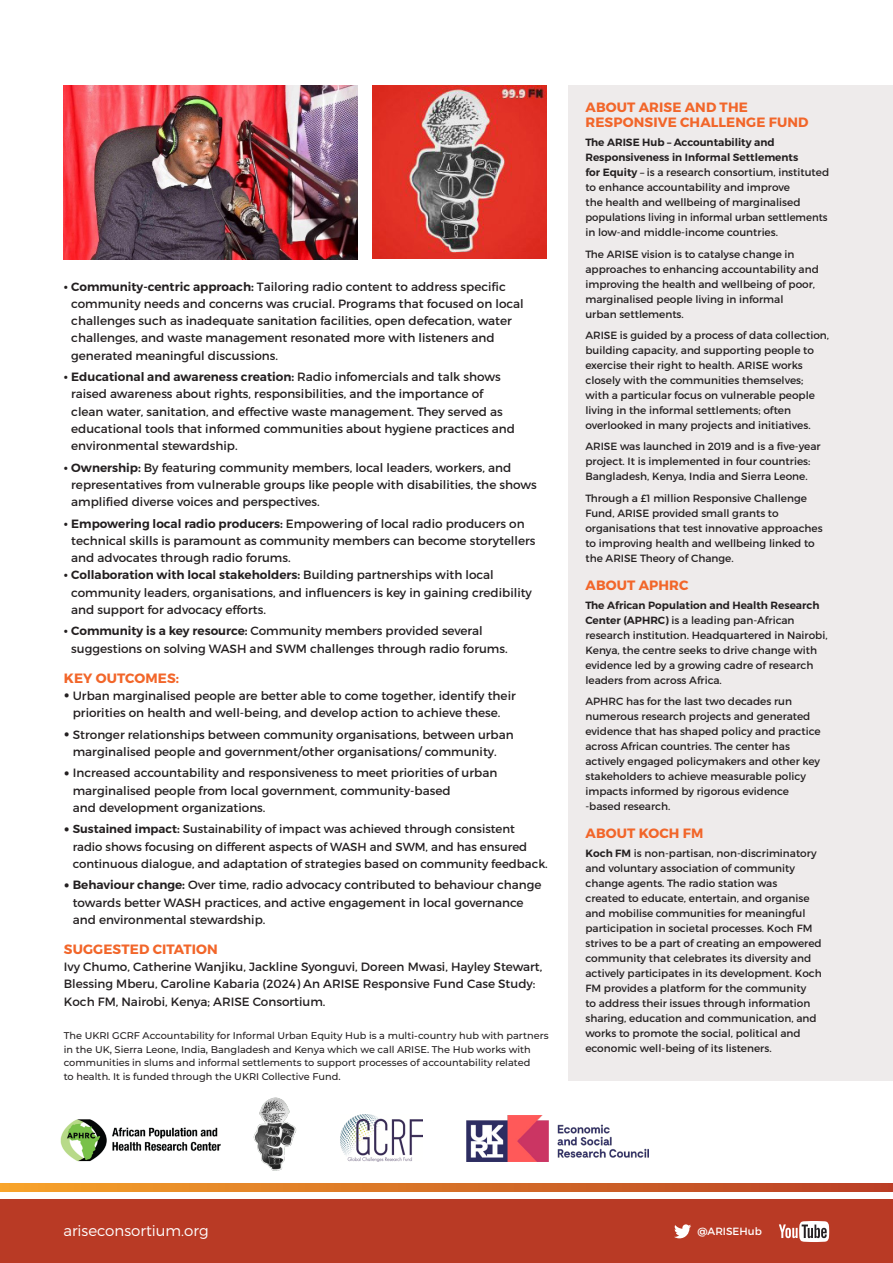
<style>
.page{position:relative;width:893px;height:1263px;background:#fff}
.page>*{position:absolute;margin:0;border:0;box-sizing:border-box;transform-origin:0 0}
.t1{font:300 15px "Montserrat";color:#fff}
.A_Head{font:700 13.5px/15px "Montserrat";letter-spacing:.01em;color:#f2662a}
.B_Head{font:12px/17.2px "Montserrat";color:#231f20}
.Body_Copy{font:12px/17.2px "Montserrat";color:#231f20}
.Body_Copy-2{font:11.7px/17.2px "Montserrat";color:#231f20}
.Body_Copy-3{font:10.5px/15px "Montserrat";color:#231f20}
.t2{font:10.5px "Montserrat";color:#fff}
.t3{font:500 9.75px/13.5px "Montserrat";color:#231f20}
.s1{font-weight:600;font-size:13.5px}
.s2{font-weight:600}
.s3{font-size:21px}
</style>
<div class="page">
<div style="left:0;top:1199px;width:893px;height:64px;background:#b93a25"></div>
<svg style="left:0;top:1183px;width:893px;height:9px;background:#d77027"></svg>
<svg style="left:779px;top:1221px;width:50px;height:21px"></svg>
<svg style="left:674px;top:1224px;width:17px;height:14px"></svg>
<div style="left:568px;top:85px;width:325px;height:995px;background:#eeebeb"></div>
<img style="left:340px;top:1114px;width:83px;height:47px">
<img style="left:466px;top:1115px;width:182px;height:46px">
<img style="left:253px;top:1097px;width:44px;height:74px">
<img style="left:60px;top:1119px;width:161px;height:43px">
<img style="left:64px;top:85px;width:293px;height:174px">
<img style="left:373px;top:85px;width:173px;height:174px">
<p class="B_Head" style="left:71px;top:278px;width:454px;text-indent:-7px"><span class="s1">•</span> <span class="s2">Community-centric approach:</span> Tailoring radio content to address specific community needs and concerns was crucial. Programs that focused on local challenges such as inadequate sanitation facilities, open defecation, water challenges, and waste management resonated more with listeners and generated meaningful discussions.</p>
<p class="B_Head" style="left:71px;top:368px;width:445px;text-indent:-7px"><span class="s1">•</span> <span class="s2">Educational and awareness creation:</span> Radio infomercials and talk shows raised awareness about rights, responsibilities, and the importance of clean water, sanitation, and effective waste management. They served as educational tools that informed communities about hygiene practices and environmental stewardship.</p>
<p class="B_Head" style="left:71px;top:459px;width:467px;text-indent:-7px"><span class="s1">•</span> <span class="s2">Ownership:</span> By featuring community members, local leaders, workers, and representatives from vulnerable groups like people with disabilities, the shows amplified diverse voices and perspectives.</p>
<p class="B_Head" style="left:71px;top:515px;width:466px;text-indent:-7px"><span class="s1">•</span> <span class="s2">Empowering local radio producers:</span> Empowering of local radio producers on technical skills is paramount as community members can become storytellers and advocates through radio forums.</p>
<p class="B_Head" style="left:71px;top:566px;width:462px;text-indent:-7px"><span class="s1">•</span> <span class="s2">Collaboration with local stakeholders:</span> Building partnerships with local community leaders, organisations, and influencers is key in gaining credibility and support for advocacy efforts.</p>
<p class="B_Head" style="left:71px;top:622px;width:438px;text-indent:-7px"><span class="s1">•</span> <span class="s2">Community is a key resource:</span> Community members provided several suggestions on solving WASH and SWM challenges through radio forums.</p>
<p class="A_Head" style="left:64px;top:670px;width:117px">KEY OUTCOMES:</p>
<p class="Body_Copy" style="left:64px;top:687px;width:454px;text-align:center"><span class="s3">•</span> Urban marginalised people are better able to come together, identify their priorities on health and well-being, and develop action to achieve these.</p>
<p class="Body_Copy" style="left:73px;top:726px;width:442px;text-indent:-9px"><span class="s3">•</span> Stronger relationships between community organisations, between urban marginalised people and government/other organisations/ community.</p>
<p class="Body_Copy" style="left:73px;top:764px;width:426px;text-indent:-9px"><span class="s3">•</span> Increased accountability and responsiveness to meet priorities of urban marginalised people from local government, community-based<br>and development organizations.</p>
<p class="Body_Copy-2" style="left:73px;top:820px;width:477px;text-indent:-9px"><span class="s3">•</span> <span class="s2">Sustained impact:</span> Sustainability of impact was achieved through consistent<br>radio shows focusing on different aspects of WASH and SWM, and has ensured continuous dialogue, and adaptation of strategies based on community feedback.</p>
<p class="Body_Copy" style="left:73px;top:876px;width:470px;text-indent:-9px"><span class="s3">•</span> <span class="s2">Behaviour change:</span> Over time, radio advocacy contributed to behaviour change towards better WASH practices, and active engagement in local governance and environmental stewardship.</p>
<p class="A_Head" style="left:64px;top:942px;width:156px">SUGGESTED CITATION</p>
<p class="B_Head" style="left:64px;top:958px;width:480px">Ivy Chumo, Catherine Wanjiku, Jackline Syonguvi, Doreen Mwasi, Hayley Stewart,<br>Blessing Mberu, Caroline Kabaria (2024) An ARISE Responsive Fund Case Study:<br>Koch FM, Nairobi, Kenya; ARISE Consortium.</p>
<p class="t3" style="left:64px;top:1029px;width:486px">The UKRI GCRF Accountability for Informal Urban Equity Hub is a multi-country hub with partners in the UK, Sierra Leone, India, Bangladesh and Kenya which we call ARISE. The Hub works with communities in slums and informal settlements to support processes of accountability related<br>to health. It is funded through the UKRI Collective Fund.</p>
<p class="A_Head" style="left:585px;top:100px;width:225px">ABOUT ARISE AND THE<br>RESPONSIVE CHALLENGE FUND</p>
<p class="Body_Copy-3" style="left:585px;top:135px;width:245px"><span class="s2">The ARISE Hub – Accountability and Responsiveness in Informal Settlements<br>for Equity</span> – is a research consortium, instituted to enhance accountability and improve<br>the health and wellbeing of marginalised populations living in informal urban settlements in low-and middle-income countries.</p>
<p class="Body_Copy-3" style="left:585px;top:246px;width:235px">The ARISE vision is to catalyse change in approaches to enhancing accountability and improving the health and wellbeing of poor, marginalised people living in informal<br>urban settlements.</p>
<p class="Body_Copy-3" style="left:585px;top:328px;width:245px">ARISE is guided by a process of data collection, building capacity, and supporting people to exercise their right to health. ARISE works closely with the communities themselves; with a particular focus on vulnerable people living in the informal settlements; often overlooked in many projects and initiatives.</p>
<p class="Body_Copy-3" style="left:585px;top:439px;width:237px">ARISE was launched in 2019 and is a five-year project. It is implemented in four countries:<br>Bangladesh, Kenya, India and Sierra Leone.</p>
<p class="Body_Copy-3" style="left:585px;top:490px;width:239px">Through a £1 million Responsive Challenge Fund, ARISE provided small grants to organisations that test innovative approaches to improving health and wellbeing linked to the ARISE Theory of Change.</p>
<p class="A_Head" style="left:585px;top:577px;width:105px">ABOUT APHRC</p>
<p class="Body_Copy-3" style="left:585px;top:597px;width:244px"><span class="s2">The African Population and Health Research Center (APHRC)</span> is a leading pan-African research institution. Headquartered in Nairobi, Kenya, the centre seeks to drive change with evidence led by a growing cadre of research leaders from across Africa.</p>
<p class="Body_Copy-3" style="left:585px;top:694px;width:237px">APHRC has for the last two decades run numerous research projects and generated evidence that has shaped policy and practice across African countries. The center has actively engaged policymakers and other key stakeholders to achieve measurable policy impacts informed by rigorous evidence -based research.</p>
<p class="A_Head" style="left:585px;top:826px;width:119px">ABOUT KOCH FM</p>
<p class="Body_Copy-3" style="left:585px;top:846px;width:238px"><span class="s2">Koch FM</span> is non-partisan, non-discriminatory and voluntary association of community change agents. The radio station was<br>created to educate, entertain, and organise and mobilise communities for meaningful participation in societal processes. Koch FM strives to be a part of creating an empowered community that celebrates its diversity and actively participates in its development. Koch FM provides a platform for the community<br>to address their issues through information sharing, education and communication, and works to promote the social, political and economic well-being of its listeners.</p>
<h1 class="t1" style="left:63px;top:1221px;width:147px">ariseconsortium.org</h1>
<p class="t2" style="left:697px;top:1224px;width:66px">@ARISEHub</p>
</div>
